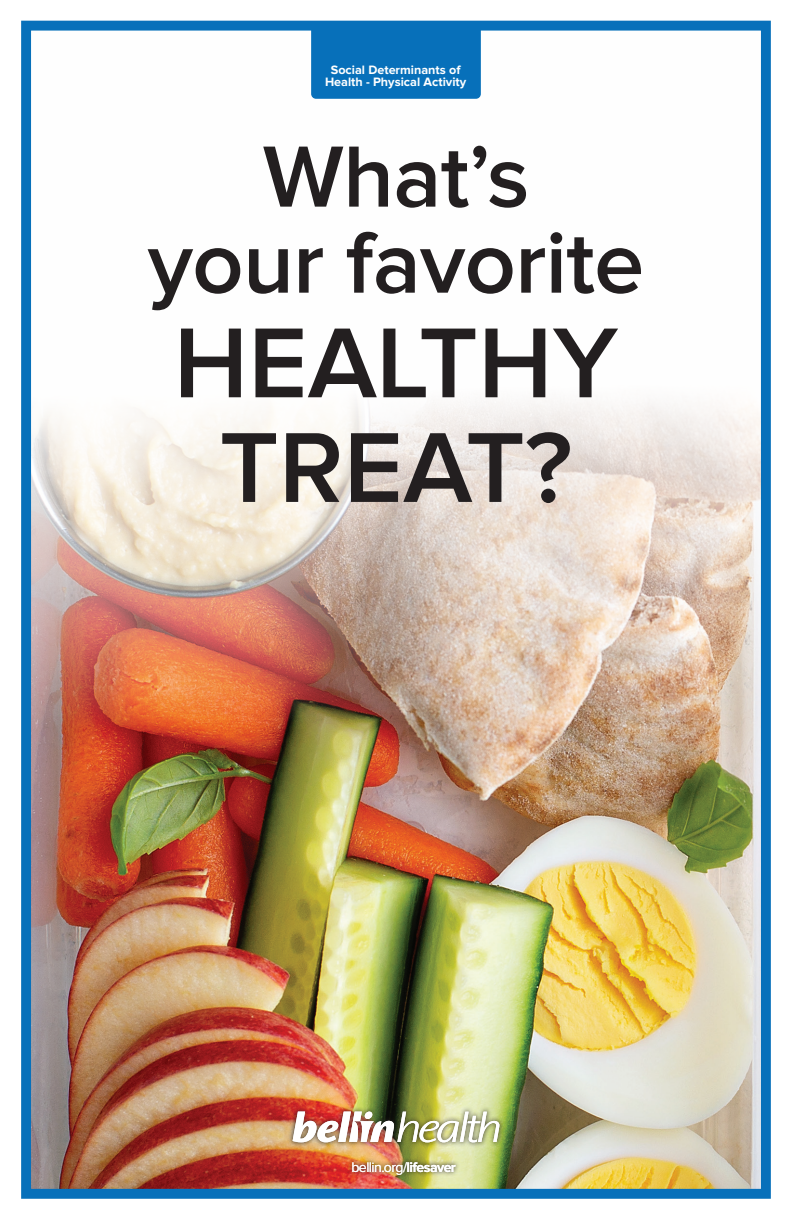
<style>
.page{position:relative;width:792px;height:1224px;background:#fff}
.page>*{position:absolute;margin:0;border:0;box-sizing:border-box;transform-origin:0 0}
.t1{font:600 103px/104.6px "Proxima Nova";color:#231f20;text-align:center}
.t2{font:600 90px/86px "Proxima Nova";letter-spacing:-.01em;color:#231f20;text-align:center}
.t3{font:14.5px "Proxima Nova";letter-spacing:-.04em;color:#fff}
.t4{font:700 12.6px/12px "Proxima Nova";color:#fff;text-align:center}
.s1{font-weight:700}
</style>
<div class="page">
<img style="left:32px;top:96px;width:728px;height:1092px">
<div style="left:21px;top:21px;width:750px;height:1178px;border:10px solid #0770ba"></div>
<div style="left:288px;top:1106px;width:217px;height:42px;background:#231f20;opacity:.75"></div>
<div style="left:347px;top:1157px;width:114px;height:23px;background:#231f20;opacity:.75"></div>
<img style="left:293px;top:1112px;width:206px;height:30px">
<div style="left:311px;top:21px;width:170px;height:78px;background:#0770ba;border-radius:5px"></div>
<p class="t4" style="left:325px;top:65px;width:143px">Social Determinants of<br>Health - Physical Activity</p>
<h2 class="t2" style="left:148px;top:138px;width:498px">What’s<br>your favorite</h2>
<h1 class="t1" style="left:174px;top:315px;width:446px">HEALTHY<br>TREAT?</h1>
<p class="t3" style="left:351px;top:1161px;width:106px">bellin.org/<span class="s1">lifesaver</span></p>
</div>
